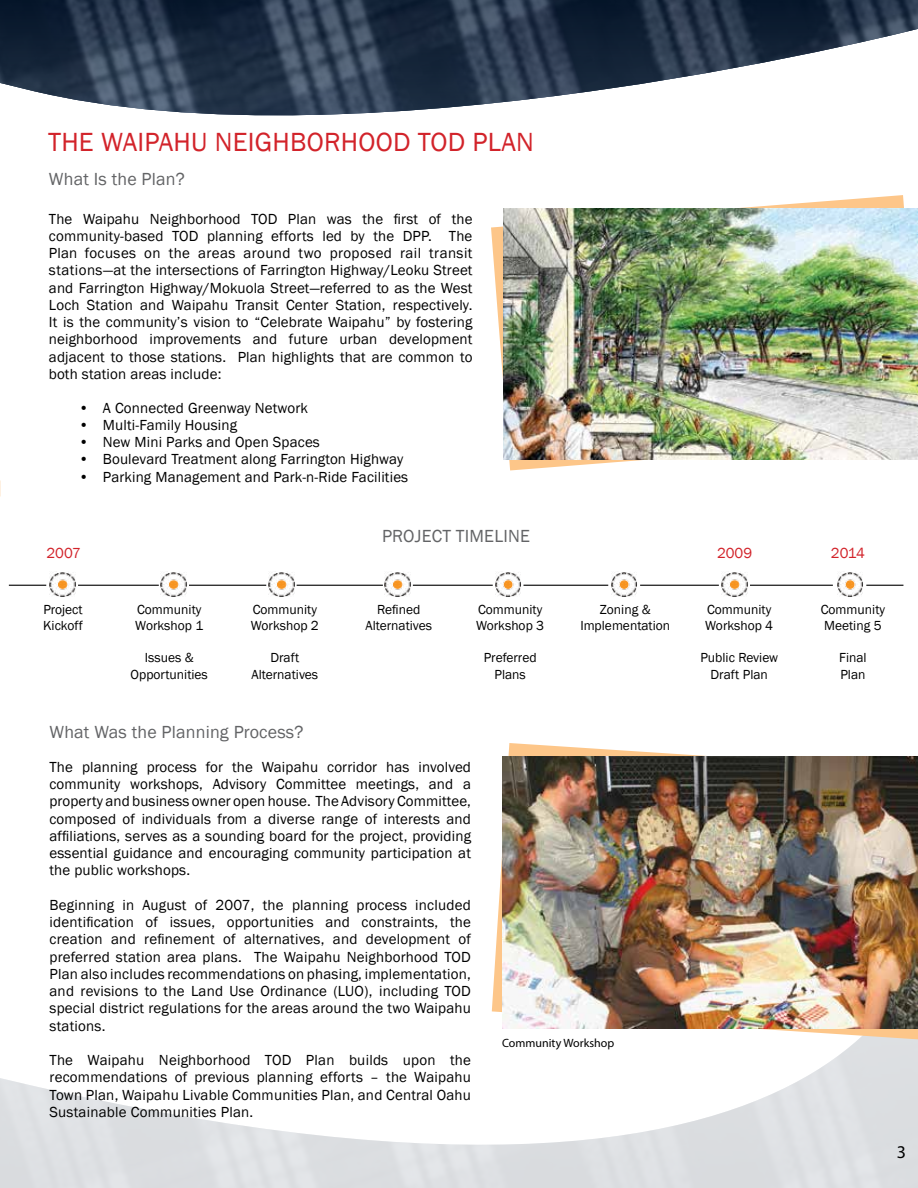
<style>
.page{position:relative;width:918px;height:1188px;background:#fff}
.page>*{position:absolute;margin:0;border:0;box-sizing:border-box;transform-origin:0 0}
.t1{font:27px "Franklin Gothic";letter-spacing:.01em;color:#d2232a}
.t2{font:18px "Franklin Gothic";letter-spacing:.01em;color:#636466}
.t3{font:18px "Myriad Pro";color:#000}
.t4{font:15px/17.2px "Franklin Gothic";letter-spacing:.01em;color:#000;text-align:justify}
.t5{font:15px "Franklin Gothic";color:#d2232a}
.t6{font:13.5px/16.2px "Franklin Gothic";color:#000}
.t7{font:12px "Myriad Pro";color:#000}
</style>
<div class="page">
<svg style="left:0;top:0;width:918px;height:116px"></svg>
<hr style="left:866px;top:585px;width:37px;height:1px;background:#000">
<hr style="left:750px;top:585px;width:83px;height:1px;background:#000">
<hr style="left:640px;top:585px;width:79px;height:1px;background:#000">
<hr style="left:524px;top:585px;width:84px;height:1px;background:#000">
<hr style="left:413px;top:585px;width:80px;height:1px;background:#000">
<hr style="left:297px;top:585px;width:86px;height:1px;background:#000">
<hr style="left:189px;top:585px;width:77px;height:1px;background:#000">
<hr style="left:78px;top:585px;width:81px;height:1px;background:#000">
<hr style="left:9px;top:585px;width:37px;height:1px;background:#000">
<img style="left:837px;top:572px;width:26px;height:25px">
<img style="left:722px;top:571px;width:26px;height:26px">
<img style="left:611px;top:572px;width:26px;height:25px">
<img style="left:495px;top:572px;width:26px;height:25px">
<img style="left:385px;top:571px;width:26px;height:26px">
<img style="left:269px;top:571px;width:26px;height:26px">
<img style="left:160px;top:571px;width:27px;height:26px">
<img style="left:50px;top:571px;width:26px;height:26px">
<svg style="left:491px;top:195px;width:427px;height:275px"></svg>
<img style="left:503px;top:209px;width:415px;height:251px">
<svg style="left:492px;top:743px;width:426px;height:296px"></svg>
<img style="left:503px;top:756px;width:415px;height:272px">
<h1 class="t1" style="left:48px;top:125px;width:487px">THE WAIPAHU NEIGHBORHOOD TOD PLAN</h1>
<p class="t2" style="left:49px;top:168px;width:137px">What Is the Plan?</p>
<p class="t4" style="left:49px;top:210px;width:425px">The Waipahu Neighborhood TOD Plan was the first of the community-based TOD planning efforts led by the DPP. The Plan focuses on the areas around two proposed rail transit stations—at the intersections of Farrington Highway/Leoku Street and Farrington Highway/Mokuola Street—referred to as the West Loch Station and Waipahu Transit Center Station, respectively.<br>It is the community’s vision to “Celebrate Waipahu” by fostering neighborhood improvements and future urban development adjacent to those stations. Plan highlights that are common to both station areas include:</p>
<p class="t4" style="left:79px;top:399px;width:231px">• A Connected Greenway Network</p>
<p class="t4" style="left:79px;top:417px;width:160px">• Multi-Family Housing</p>
<p class="t4" style="left:79px;top:434px;width:242px">• New Mini Parks and Open Spaces</p>
<p class="t4" style="left:79px;top:451px;width:326px">• Boulevard Treatment along Farrington Highway</p>
<p class="t4" style="left:79px;top:469px;width:331px">• Parking Management and Park-n-Ride Facilities</p>
<p class="t2" style="left:382px;top:525px;width:149px">PROJECT TIMELINE</p>
<p class="t5" style="left:46px;top:543px;width:36px">2007</p>
<p class="t5" style="left:717px;top:543px;width:37px">2009</p>
<p class="t5" style="left:831px;top:543px;width:36px">2014</p>
<p class="t6" style="left:43px;top:601px;width:41px">Project<br>Kickoff</p>
<p class="t6" style="left:251px;top:601px;width:69px">Community<br>Workshop 2</p>
<p class="t6" style="left:252px;top:650px;width:68px;text-align:center">Draft<br>Alternatives</p>
<p class="t6" style="left:135px;top:601px;width:69px">Community<br>Workshop 1</p>
<p class="t6" style="left:131px;top:650px;width:79px;text-align:center">Issues &amp;<br>Opportunities</p>
<p class="t6" style="left:366px;top:601px;width:68px;text-align:center">Refined<br>Alternatives</p>
<p class="t6" style="left:476px;top:601px;width:69px">Community<br>Workshop 3</p>
<p class="t6" style="left:484px;top:650px;width:54px;text-align:center">Preferred<br>Plans</p>
<p class="t6" style="left:580px;top:601px;width:91px;text-align:center">Zoning &amp;<br>Implementation</p>
<p class="t6" style="left:705px;top:601px;width:69px">Community<br>Workshop 4</p>
<p class="t6" style="left:700px;top:650px;width:79px;text-align:center">Public Review<br>Draft Plan</p>
<p class="t2" style="left:50px;top:721px;width:256px">What Was the Planning Process?</p>
<p class="t4" style="left:50px;top:759px;width:423px">The planning process for the Waipahu corridor has involved community workshops, Advisory Committee meetings, and a property and business owner open house. The Advisory Committee, composed of individuals from a diverse range of interests and affiliations, serves as a sounding board for the project, providing essential guidance and encouraging community participation at the public workshops.</p>
<p class="t4" style="left:50px;top:897px;width:423px">Beginning in August of 2007, the planning process included identification of issues, opportunities and constraints, the creation and refinement of alternatives, and development of preferred station area plans. The Waipahu Neighborhood TOD Plan also includes recommendations on phasing, implementation, and revisions to the Land Use Ordinance (LUO), including TOD special district regulations for the areas around the two Waipahu stations.</p>
<p class="t4" style="left:50px;top:1052px;width:423px">The Waipahu Neighborhood TOD Plan builds upon the recommendations of previous planning efforts – the Waipahu Town Plan, Waipahu Livable Communities Plan, and Central Oahu Sustainable Communities Plan.</p>
<p class="t7" style="left:502px;top:1036px;width:114px">Community Workshop</p>
<p class="t6" style="left:821px;top:601px;width:66px">Community<br>Meeting 5</p>
<p class="t6" style="left:839px;top:650px;width:29px">Final<br>Plan</p>
<p class="t3" style="left:897px;top:1141px;width:11px">3</p>
</div>
